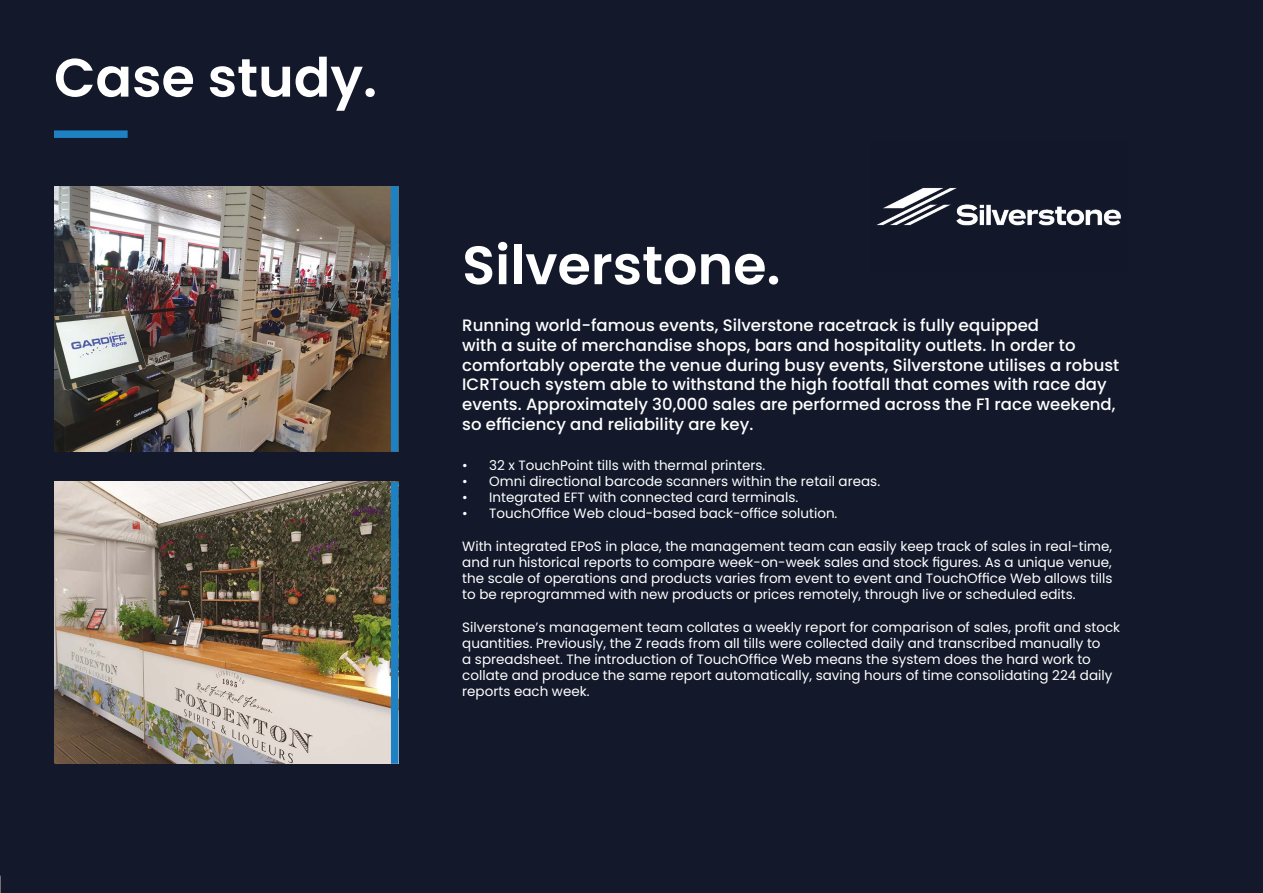
<style>
.page{position:relative;width:1263px;height:893px;background:#13192b}
.page>*{position:absolute;margin:0;border:0;box-sizing:border-box;transform-origin:0 0}
.t1{font:600 54px "Poppins";color:#fff}
.t2{font:500 16.5px/19.8px "Poppins";color:#fff}
.t3{font:13.5px/16.2px "Poppins";color:#fff;text-align:justify}
</style>
<div class="page">
<div style="left:54px;top:130px;width:74px;height:8px;background:#1d81c4"></div>
<img style="left:54px;top:482px;width:337px;height:282px">
<div style="left:391px;top:482px;width:7px;height:282px;background:#1d81c4"></div>
<img style="left:54px;top:186px;width:337px;height:266px">
<div style="left:391px;top:186px;width:7px;height:266px;background:#1d81c4"></div>
<img style="left:876px;top:188px;width:245px;height:38px">
<img style="left:0;top:875px;width:1px;height:18px">
<h1 class="t1" style="left:54px;top:46px;width:325px">Case study.</h1>
<h1 class="t1" style="left:462px;top:234px;width:320px">Silverstone.</h1>
<p class="t2" style="left:462px;top:315px;width:659px">Running world-famous events, Silverstone racetrack is fully equipped<br>with a suite of merchandise shops, bars and hospitality outlets. In order to comfortably operate the venue during busy events, Silverstone utilises a robust ICRTouch system able to withstand the high footfall that comes with race day events. Approximately 30,000 sales are performed across the F1 race weekend, so efficiency and reliability are key.</p>
<p class="t3" style="left:462px;top:457px;width:305px">• 32 x TouchPoint tills with thermal printers.</p>
<p class="t3" style="left:462px;top:473px;width:419px">• Omni directional barcode scanners within the retail areas.</p>
<p class="t3" style="left:462px;top:489px;width:338px">• Integrated EFT with connected card terminals.</p>
<p class="t3" style="left:462px;top:505px;width:377px">• TouchOffice Web cloud-based back-office solution.</p>
<p class="t3" style="left:462px;top:538px;width:652px">With integrated EPoS in place, the management team can easily keep track of sales in real-time, and run historical reports to compare week-on-week sales and stock figures. As a unique venue, the scale of operations and products varies from event to event and TouchOffice Web allows tills to be reprogrammed with new products or prices remotely, through live or scheduled edits.</p>
<p class="t3" style="left:462px;top:619px;width:659px;text-align:left">Silverstone’s management team collates a weekly report for comparison of sales, profit and stock quantities. Previously, the Z reads from all tills were collected daily and transcribed manually to<br>a spreadsheet. The introduction of TouchOffice Web means the system does the hard work to collate and produce the same report automatically, saving hours of time consolidating 224 daily reports each week.</p>
</div>
